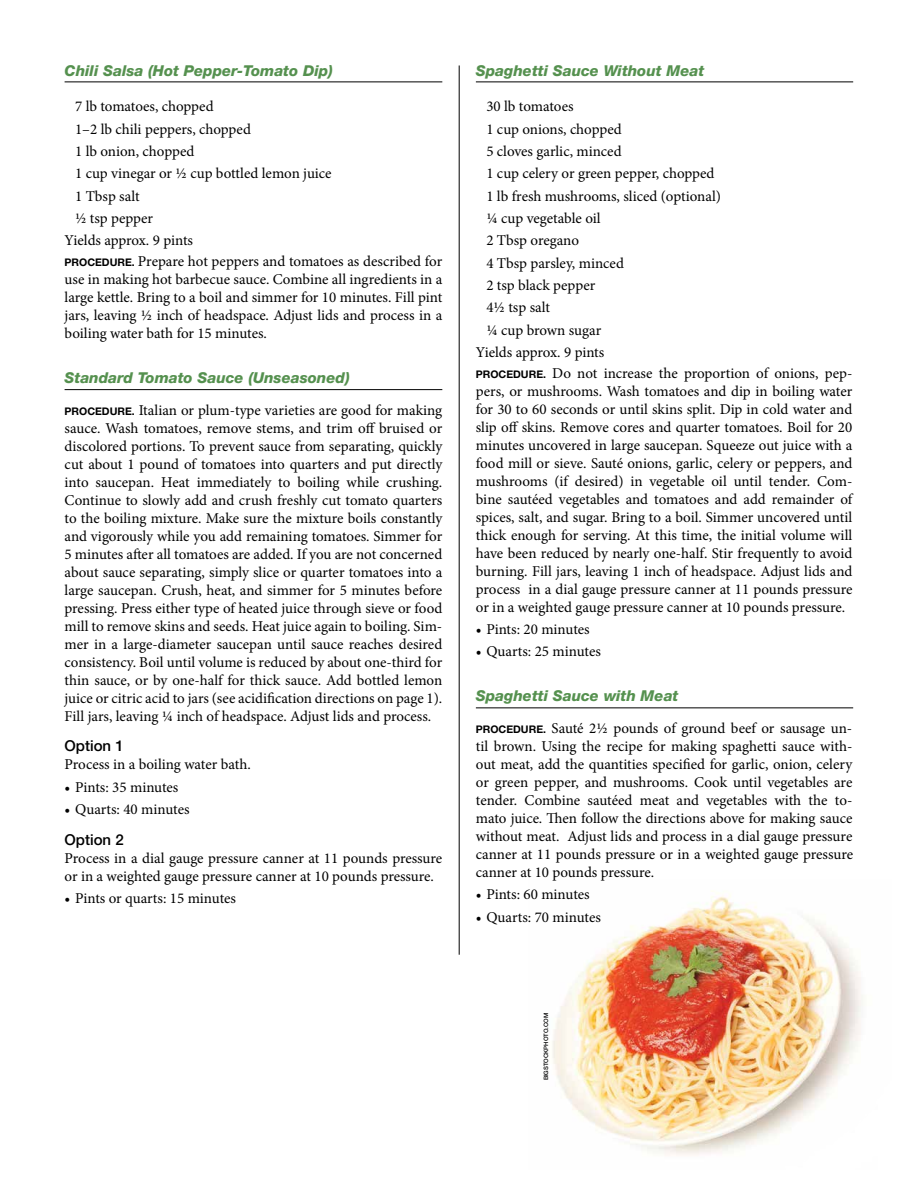
<style>
.page{position:relative;width:918px;height:1188px;background:#fff}
.page>*{position:absolute;margin:0;border:0;box-sizing:border-box;transform-origin:0 0}
.t1{font:15px/18px "Minion Pro";letter-spacing:-.005em;color:#000;text-align:justify}
.t2{font:italic 800 15px "Helvetica Neue LT Std";color:#55914f}
.t3{font:500 15px "Helvetica Neue LT Std";color:#000}
.t4{font:500 6px "Helvetica Neue LT Std";color:#000}
.s1{font-family:"Helvetica Neue LT Std";font-weight:700;font-size:10.5px}
</style>
<div class="page">
<img style="left:552px;top:891px;width:311px;height:264px">
<hr style="left:459px;top:65px;width:1px;height:890px;background:#000">
<hr style="left:476px;top:82px;width:377px;height:1px;background:#000">
<hr style="left:476px;top:707px;width:377px;height:1px;background:#000">
<hr style="left:65px;top:82px;width:377px;height:1px;background:#000">
<hr style="left:65px;top:389px;width:377px;height:1px;background:#000">
<p class="t2" style="left:65px;top:61px;width:270px">Chili Salsa (Hot Pepper-Tomato Dip)</p>
<p class="t1" style="left:75px;top:98px;width:140px">7 lb tomatoes, chopped</p>
<p class="t1" style="left:75px;top:120px;width:177px">1–2 lb chili peppers, chopped</p>
<p class="t1" style="left:75px;top:142px;width:121px">1 lb onion, chopped</p>
<p class="t1" style="left:75px;top:165px;width:258px">1 cup vinegar or ½ cup bottled lemon juice</p>
<p class="t1" style="left:75px;top:187px;width:66px">1 Tbsp salt</p>
<p class="t1" style="left:75px;top:209px;width:80px">½ tsp pepper</p>
<p class="t1" style="left:65px;top:232px;width:130px">Yields approx. 9 pints</p>
<p class="t1" style="left:65px;top:253px;width:379px"><span class="s1">PROCEDURE.</span> Prepare hot peppers and tomatoes as described for</p>
<p class="t1" style="left:65px;top:271px;width:379px">use in making hot barbecue sauce. Combine all ingredients in a large kettle. Bring to a boil and simmer for 10 minutes. Fill pint jars, leaving ½ inch of headspace. Adjust lids and process in a boiling water bath for 15 minutes.</p>
<p class="t2" style="left:65px;top:369px;width:287px">Standard Tomato Sauce (Unseasoned)</p>
<p class="t1" style="left:65px;top:401px;width:379px"><span class="s1">PROCEDURE.</span> Italian or plum-type varieties are good for making sauce. Wash tomatoes, remove stems, and trim off bruised or discolored portions. To prevent sauce from separating, quickly cut about 1 pound of tomatoes into quarters and put directly into saucepan. Heat immediately to boiling while crushing.<br>Continue to slowly add and crush freshly cut tomato quarters to the boiling mixture. Make sure the mixture boils constantly and vigorously while you add remaining tomatoes. Simmer for 5 minutes after all tomatoes are added. If you are not concerned about sauce separating, simply slice or quarter tomatoes into a large saucepan. Crush, heat, and simmer for 5 minutes before pressing. Press either type of heated juice through sieve or food mill to remove skins and seeds. Heat juice again to boiling. Sim&shy;mer in a large-diameter saucepan until sauce reaches desired consistency. Boil until volume is reduced by about one-third for thin sauce, or by one-half for thick sauce. Add bottled lemon juice or citric acid to jars (see acidification directions on page 1).<br>Fill jars, leaving ¼ inch of headspace. Adjust lids and process.</p>
<p class="t3" style="left:65px;top:737px;width:61px">Option 1</p>
<p class="t1" style="left:65px;top:756px;width:188px">Process in a boiling water bath.</p>
<p class="t1" style="left:65px;top:778px;width:115px">• Pints: 35 minutes</p>
<p class="t1" style="left:65px;top:800px;width:127px">• Quarts: 40 minutes</p>
<p class="t3" style="left:65px;top:831px;width:61px">Option 2</p>
<p class="t1" style="left:65px;top:849px;width:379px">Process in a dial gauge pressure canner at 11 pounds pressure or in a weighted gauge pressure canner at 10 pounds pressure.</p>
<p class="t1" style="left:65px;top:889px;width:173px">• Pints or quarts: 15 minutes</p>
<p class="t2" style="left:476px;top:61px;width:230px">Spaghetti Sauce Without Meat</p>
<p class="t1" style="left:486px;top:98px;width:89px">30 lb tomatoes</p>
<p class="t1" style="left:486px;top:120px;width:137px">1 cup onions, chopped</p>
<p class="t1" style="left:486px;top:142px;width:137px">5 cloves garlic, minced</p>
<p class="t1" style="left:486px;top:165px;width:230px">1 cup celery or green pepper, chopped</p>
<p class="t1" style="left:486px;top:187px;width:236px">1 lb fresh mushrooms, sliced (optional)</p>
<p class="t1" style="left:486px;top:209px;width:116px">¼ cup vegetable oil</p>
<p class="t1" style="left:486px;top:232px;width:94px">2 Tbsp oregano</p>
<p class="t1" style="left:486px;top:254px;width:139px">4 Tbsp parsley, minced</p>
<p class="t1" style="left:486px;top:276px;width:110px">2 tsp black pepper</p>
<p class="t1" style="left:486px;top:298px;width:65px">4½ tsp salt</p>
<p class="t1" style="left:486px;top:321px;width:116px">¼ cup brown sugar</p>
<p class="t1" style="left:476px;top:343px;width:130px">Yields approx. 9 pints</p>
<p class="t1" style="left:476px;top:364px;width:378px"><span class="s1">PROCEDURE.</span> Do not increase the proportion of onions, pep-</p>
<p class="t1" style="left:476px;top:382px;width:378px">pers, or mushrooms. Wash tomatoes and dip in boiling water for 30 to 60 seconds or until skins split. Dip in cold water and slip off skins. Remove cores and quarter tomatoes. Boil for 20 minutes uncovered in large saucepan. Squeeze out juice with a food mill or sieve. Sauté onions, garlic, celery or peppers, and mushrooms (if desired) in vegetable oil until tender. Com&shy;bine sautéed vegetables and tomatoes and add remainder of spices, salt, and sugar. Bring to a boil. Simmer uncovered until thick enough for serving. At this time, the initial volume will have been reduced by nearly one-half. Stir frequently to avoid burning. Fill jars, leaving 1 inch of headspace. Adjust lids and process in a dial gauge pressure canner at 11 pounds pressure or in a weighted gauge pressure canner at 10 pounds pressure.</p>
<p class="t1" style="left:476px;top:620px;width:115px">• Pints: 20 minutes</p>
<p class="t1" style="left:476px;top:643px;width:127px">• Quarts: 25 minutes</p>
<p class="t2" style="left:476px;top:687px;width:204px">Spaghetti Sauce with Meat</p>
<p class="t1" style="left:476px;top:719px;width:379px"><span class="s1">PROCEDURE.</span> Sauté 2½ pounds of ground beef or sausage un&shy;til brown. Using the recipe for making spaghetti sauce with&shy;out meat, add the quantities specified for garlic, onion, celery or green pepper, and mushrooms. Cook until vegetables are tender. Combine sautéed meat and vegetables with the to&shy;mato juice. Then follow the directions above for making sauce without meat. Adjust lids and process in a dial gauge pressure canner at 11 pounds pressure or in a weighted gauge pressure canner at 10 pounds pressure.</p>
<p class="t1" style="left:476px;top:886px;width:115px">• Pints: 60 minutes</p>
<p class="t1" style="left:476px;top:908px;width:127px">• Quarts: 70 minutes</p>
<p class="t4" style="left:542px;top:1080px;width:69px;rotate:-90deg">BIGSTOCKPHOTO.COM</p>
</div>
